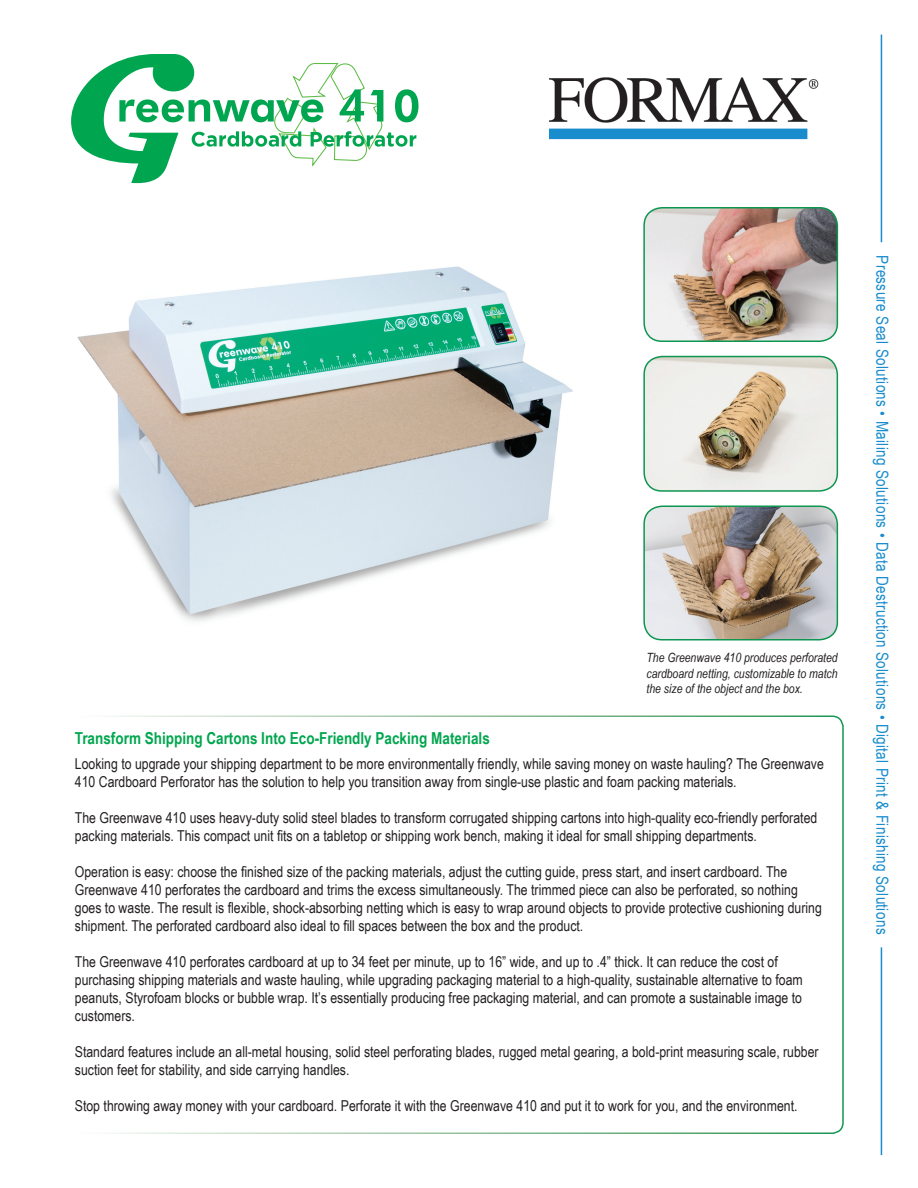
<style>
.page{position:relative;width:918px;height:1188px;background:#fff}
.page>*{position:absolute;margin:0;border:0;box-sizing:border-box;transform-origin:0 0}
.t1{font:16.5px "Arial Narrow";letter-spacing:.02em;color:#198ccd}
.t2{font:700 16.5px "Arial Narrow";color:#02a64f}
.t3{font:15px/18px "Arial Narrow";color:#231f20}
.t4{font:italic 12.75px/15.3px "Arial Narrow";color:#231f20;text-align:justify}
</style>
<div class="page">
<img style="left:77px;top:266px;width:496px;height:356px">
<div style="left:74px;top:716px;width:770px;height:418px;border:2px solid #fff;border-radius:11px"></div>
<img style="left:549px;top:77px;width:270px;height:63px">
<hr style="left:881px;top:35px;width:1px;height:1120px;background:#198ccd">
<div style="left:864px;top:242px;width:35px;height:705px;background:#fff"></div>
<svg style="left:71px;top:54px;width:347px;height:129px"></svg>
<img style="left:644px;top:506px;width:193px;height:134px">
<div style="left:643px;top:506px;width:195px;height:134px;border:2px solid #0d9650;border-radius:18px"></div>
<img style="left:644px;top:208px;width:193px;height:133px">
<div style="left:643px;top:207px;width:195px;height:135px;border:2px solid #0d9650;border-radius:18px"></div>
<img style="left:644px;top:357px;width:193px;height:132px">
<div style="left:643px;top:356px;width:195px;height:136px;border:2px solid #0d9650;border-radius:18px"></div>
<p class="t2" style="left:75px;top:726px;width:417px">Transform Shipping Cartons Into Eco-Friendly Packing Materials</p>
<p class="t4" style="left:646px;top:650px;width:193px">The Greenwave 410 produces perforated cardboard netting, customizable to match the size of the object and the box.</p>
<p class="t3" style="left:75px;top:754px;width:751px">Looking to upgrade your shipping department to be more environmentally friendly, while saving money on waste hauling? The Greenwave<br>410 Cardboard Perforator has the solution to help you transition away from single-use plastic and foam packing materials.</p>
<p class="t3" style="left:75px;top:808px;width:744px">The Greenwave 410 uses heavy-duty solid steel blades to transform corrugated shipping cartons into high-quality eco-friendly perforated packing materials. This compact unit fits on a tabletop or shipping work bench, making it ideal for small shipping departments.</p>
<p class="t3" style="left:75px;top:862px;width:749px">Operation is easy: choose the finished size of the packing materials, adjust the cutting guide, press start, and insert cardboard. The Greenwave 410 perforates the cardboard and trims the excess simultaneously. The trimmed piece can also be perforated, so nothing goes to waste. The result is flexible, shock-absorbing netting which is easy to wrap around objects to provide protective cushioning during shipment. The perforated cardboard also ideal to fill spaces between the box and the product.</p>
<p class="t3" style="left:75px;top:952px;width:730px">The Greenwave 410 perforates cardboard at up to 34 feet per minute, up to 16” wide, and up to .4” thick. It can reduce the cost of purchasing shipping materials and waste hauling, while upgrading packaging material to a high-quality, sustainable alternative to foam peanuts, Styrofoam blocks or bubble wrap. It’s essentially producing free packaging material, and can promote a sustainable image to customers.</p>
<p class="t3" style="left:75px;top:1042px;width:745px">Standard features include an all-metal housing, solid steel perforating blades, rugged metal gearing, a bold-print measuring scale, rubber suction feet for stability, and side carrying handles.</p>
<p class="t3" style="left:75px;top:1096px;width:724px">Stop throwing away money with your cardboard. Perforate it with the Greenwave 410 and put it to work for you, and the environment.</p>
<p class="t1" style="left:895px;top:255px;width:680px;rotate:90deg">Pressure Seal Solutions • Mailing Solutions • Data Destruction Solutions • Digital Print &amp; Finishing Solutions</p>
</div>
